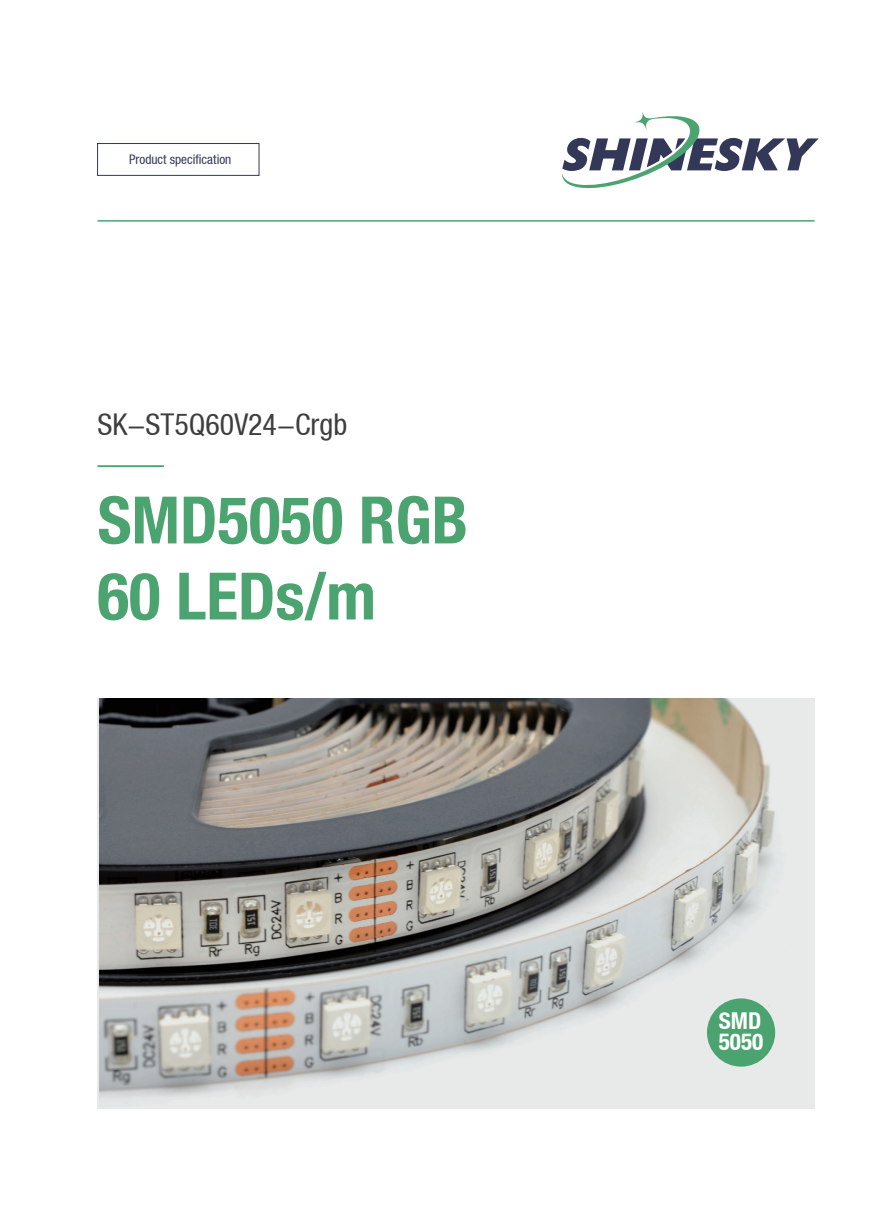
<style>
.page{position:relative;width:893px;height:1212px;background:#fff}
.page>*{position:absolute;margin:0;border:0;box-sizing:border-box;transform-origin:0 0}
.t1{font:700 condensed 65.4px/76.1px "Helvetica Neue LT";color:#4ba46f}
.t2{font:condensed 30px "Helvetica Neue LT";color:#3e3e3f}
.t3{font:700 condensed 23.25px/21px "Helvetica Neue LT";color:#fff}
.t4{font:condensed 13.2px "Helvetica Neue LT";color:#333859}
</style>
<div class="page">
<img style="left:99px;top:699px;width:716px;height:410px">
<hr style="left:98px;top:465px;width:66px;height:2px;background:#4ba46f">
<div style="left:97px;top:143px;width:162px;height:33px;border:1px solid #333859"></div>
<div style="left:707px;top:998px;width:68px;height:68px;background:#4ba46f;border-radius:50%"></div>
<hr style="left:98px;top:220px;width:717px;height:2px;background:#4ba46f">
<svg style="left:562px;top:111px;width:257px;height:78px"></svg>
<p class="t4" style="left:129px;top:152px;width:104px">Product specification</p>
<h2 class="t2" style="left:98px;top:407px;width:251px">SK-ST5Q60V24-Crgb</h2>
<h1 class="t1" style="left:98px;top:481px;width:372px">SMD5050 RGB<br>60 LEDs/m</h1>
<h3 class="t3" style="left:719px;top:1010px;width:46px">SMD<br>5050</h3>
</div>
